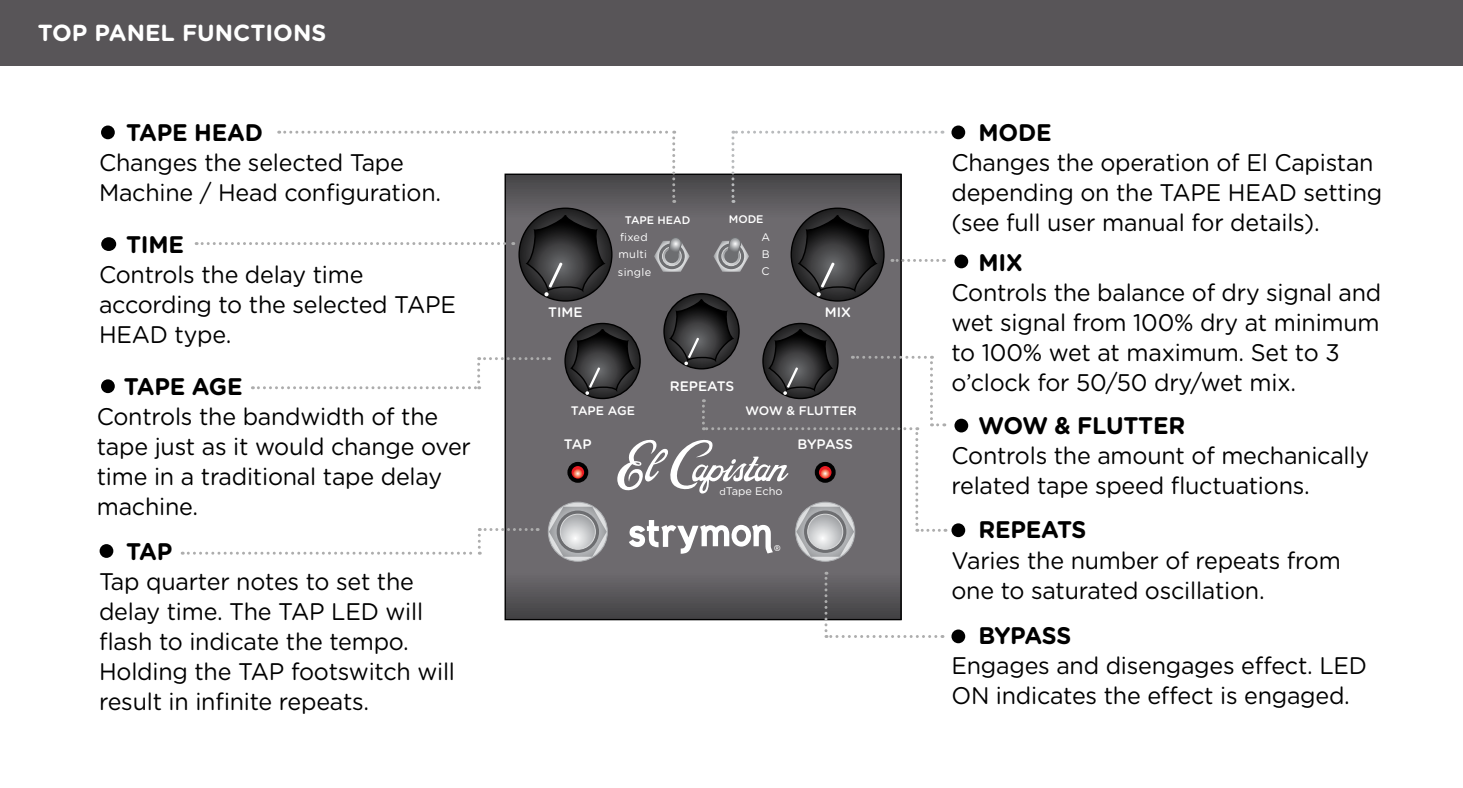
<style>
.page{position:relative;width:1463px;height:788px;background:#fff}
.page>*{position:absolute;margin:0;border:0;box-sizing:border-box;transform-origin:0 0}
.t1{font:24px/30px "Gotham Rounded";letter-spacing:-.01em;color:#000}
.t2{font:700 24px "Gotham Rounded";letter-spacing:-.01em;color:#000}
.t3{font:700 23.25px "Gotham Rounded";color:#fff}
.t4{font:500 13.73px "Gotham Rounded";color:#fff}
.t5{font:500 12.38px "Gotham Rounded";color:#fff}
.t6{font:11.02px/17px "Gotham Rounded";letter-spacing:.025em;color:#fff}
.t7{font:500 11.02px "Gotham Rounded";color:#fff}
.t8{font:11.02px "Gotham Rounded";color:#fff}
.t9{font:500 8.25px "DIN";color:#fff}
.s1{font-size:9.6px}
</style>
<div class="page">
<div style="left:0;top:0;width:1462px;height:66px;background:#585558"></div>
<svg style="left:506px;top:175px;width:393px;height:443px;background:#5e5c5f"></svg>
<svg style="left:791px;top:208px;width:93px;height:93px"></svg>
<svg style="left:519px;top:208px;width:93px;height:93px"></svg>
<svg style="left:548px;top:502px;width:59px;height:59px"></svg>
<svg style="left:795px;top:502px;width:59px;height:59px"></svg>
<div style="left:101px;top:125px;width:14px;height:14px;background:#000;border-radius:50%"></div>
<div style="left:951px;top:125px;width:14px;height:14px;background:#000;border-radius:50%"></div>
<div style="left:954px;top:254px;width:14px;height:14px;background:#000;border-radius:50%"></div>
<div style="left:954px;top:418px;width:14px;height:14px;background:#000;border-radius:50%"></div>
<div style="left:951px;top:629px;width:14px;height:14px;background:#000;border-radius:50%"></div>
<div style="left:101px;top:237px;width:15px;height:14px;background:#000;border-radius:50%"></div>
<div style="left:101px;top:379px;width:14px;height:14px;background:#000;border-radius:50%"></div>
<div style="left:100px;top:544px;width:13px;height:14px;background:#000;border-radius:50%"></div>
<div style="left:951px;top:523px;width:14px;height:14px;background:#000;border-radius:50%"></div>
<svg style="left:279px;top:131px;width:396px;height:72px"></svg>
<svg style="left:731px;top:131px;width:205px;height:72px"></svg>
<svg style="left:182px;top:215px;width:764px;height:341px"></svg>
<svg style="left:824px;top:571px;width:112px;height:67px"></svg>
<p class="t3" style="left:38px;top:16px;width:290px">TOP PANEL FUNCTIONS</p>
<p class="t2" style="left:126px;top:115px;width:138px">TAPE HEAD</p>
<p class="t1" style="left:99px;top:146px;width:344px">Changes the selected Tape<br>Machine / Head configuration.</p>
<p class="t2" style="left:126px;top:226px;width:60px">TIME</p>
<p class="t1" style="left:99px;top:258px;width:358px">Controls the delay time according to the selected TAPE<br>HEAD type.</p>
<p class="t2" style="left:124px;top:369px;width:120px">TAPE AGE</p>
<p class="t1" style="left:97px;top:400px;width:376px">Controls the bandwidth of the tape just as it would change over time in a traditional tape delay machine.</p>
<p class="t2" style="left:126px;top:534px;width:48px">TAP</p>
<p class="t1" style="left:99px;top:565px;width:357px">Tap quarter notes to set the delay time. The TAP LED will flash to indicate the tempo.<br>Holding the TAP footswitch will result in infinite repeats.</p>
<p class="t7" style="left:625px;top:212px;width:67px">TAPE HEAD</p>
<p class="t7" style="left:729px;top:211px;width:36px">MODE</p>
<p class="t6" style="left:761px;top:228px;width:10px;text-align:justify">A B C</p>
<p class="t6" style="left:618px;top:228px;width:35px">fixed multi single</p>
<p class="t4" style="left:548px;top:303px;width:36px">TIME</p>
<p class="t4" style="left:825px;top:303px;width:28px">MIX</p>
<p class="t4" style="left:670px;top:376px;width:66px">REPEATS</p>
<p class="t5" style="left:571px;top:401px;width:65px">TAPE AGE</p>
<p class="t5" style="left:745px;top:401px;width:113px">WOW &amp; FLUTTER</p>
<p class="t4" style="left:564px;top:434px;width:29px">TAP</p>
<p class="t4" style="left:797px;top:434px;width:57px">BYPASS</p>
<p class="t8" style="left:719px;top:483px;width:64px"><span class="s1">d</span>Tape Echo</p>
<p class="t9" style="left:773px;top:542px;width:9px">®</p>
<p class="t2" style="left:978px;top:115px;width:75px">MODE</p>
<p class="t1" style="left:951px;top:146px;width:432px">Changes the operation of El Capistan depending on the TAPE HEAD setting (see full user manual for details).</p>
<p class="t2" style="left:978px;top:244px;width:46px">MIX</p>
<p class="t1" style="left:951px;top:276px;width:431px">Controls the balance of dry signal and wet signal from 100% dry at minimum to 100% wet at maximum. Set to 3 o’clock for 50/50 dry/wet mix.</p>
<p class="t2" style="left:978px;top:407px;width:208px">WOW &amp; FLUTTER</p>
<p class="t1" style="left:951px;top:439px;width:419px">Controls the amount of mechanically related tape speed fluctuations.</p>
<p class="t2" style="left:978px;top:512px;width:109px">REPEATS</p>
<p class="t1" style="left:951px;top:544px;width:391px">Varies the number of repeats from one to saturated oscillation.</p>
<p class="t2" style="left:978px;top:618px;width:94px">BYPASS</p>
<p class="t1" style="left:951px;top:649px;width:417px">Engages and disengages effect. LED<br>ON indicates the effect is engaged.</p>
</div>
